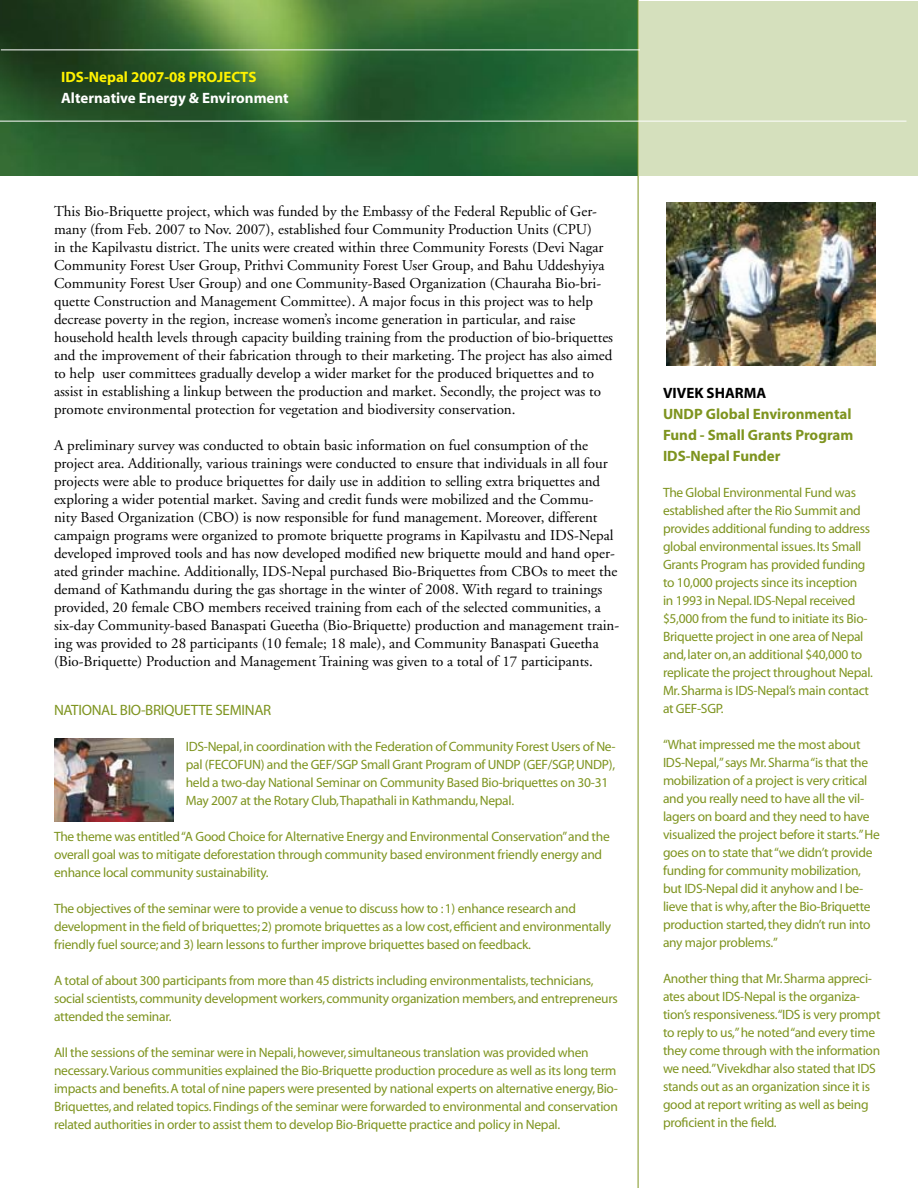
<style>
.page{position:relative;width:918px;height:1188px;background:#fff}
.page>*{position:absolute;margin:0;border:0;box-sizing:border-box;transform-origin:0 0}
.t1{font:15px/18px "Adobe Garamond";color:#000}
.t2{font:700 15px/21px "Myriad";color:#7e941f}
.t3{font:700 15px "Myriad";color:#fff}
.t4{font:15px "Myriad";letter-spacing:-.02em;color:#7e941f}
.t5{font:700 15px "Myriad";color:#fff200}
.t6{font:700 15px "Myriad";color:#000}
.t7{font:13.5px/18px "Myriad";letter-spacing:-.02em;color:#7e941f}
</style>
<div class="page">
<img style="left:0;top:0;width:637px;height:176px">
<div style="left:640px;top:1px;width:278px;height:175px;background:#d5e0bd"></div>
<hr style="left:638px;top:0;width:1px;height:1188px;background:#7e941f">
<hr style="left:1px;top:50px;width:639px;height:1px;background:#fff">
<hr style="left:0;top:121px;width:906px;height:1px;background:#fff">
<img style="left:666px;top:202px;width:209px;height:163px">
<img style="left:55px;top:739px;width:119px;height:83px">
<p class="t5" style="left:61px;top:69px;width:197px">IDS-Nepal 2007-08 PROJECTS</p>
<p class="t3" style="left:61px;top:90px;width:229px">Alternative Energy &amp; Environment</p>
<p class="t1" style="left:54px;top:203px;width:561px">This Bio-Briquette project, which was funded by the Embassy of the Federal Republic of Ger&shy;many (from Feb. 2007 to Nov. 2007), established four Community Production Units (CPU)<br>in the Kapilvastu district. The units were created within three Community Forests (Devi Nagar Community Forest User Group, Prithvi Community Forest User Group, and Bahu Uddeshyiya Community Forest User Group) and one Community-Based Organization (Chauraha Bio-bri&shy;quette Construction and Management Committee). A major focus in this project was to help decrease poverty in the region, increase women’s income generation in particular, and raise household health levels through capacity building training from the production of bio-briquettes and the improvement of their fabrication through to their marketing. The project has also aimed to help user committees gradually develop a wider market for the produced briquettes and to assist in establishing a linkup between the production and market. Secondly, the project was to promote environmental protection for vegetation and biodiversity conservation.</p>
<p class="t1" style="left:54px;top:437px;width:567px">A preliminary survey was conducted to obtain basic information on fuel consumption of the project area. Additionally, various trainings were conducted to ensure that individuals in all four projects were able to produce briquettes for daily use in addition to selling extra briquettes and exploring a wider potential market. Saving and credit funds were mobilized and the Commu&shy;nity Based Organization (CBO) is now responsible for fund management. Moreover, different campaign programs were organized to promote briquette programs in Kapilvastu and IDS-Nepal developed improved tools and has now developed modified new briquette mould and hand oper&shy;ated grinder machine. Additionally, IDS-Nepal purchased Bio-Briquettes from CBOs to meet the demand of Kathmandu during the gas shortage in the winter of 2008. With regard to trainings provided, 20 female CBO members received training from each of the selected communities, a six-day Community-based Banaspati Gueetha (Bio-Briquette) production and management train&shy;ing was provided to 28 participants (10 female; 18 male), and Community Banaspati Gueetha (Bio-Briquette) Production and Management Training was given to a total of 17 participants.</p>
<p class="t4" style="left:54px;top:702px;width:219px">NATIONAL BIO-BRIQUETTE SEMINAR</p>
<p class="t7" style="left:186px;top:738px;width:431px">IDS-Nepal, in coordination with the Federation of Community Forest Users of Ne&shy;pal (FECOFUN) and the GEF/SGP Small Grant Program of UNDP (GEF/SGP, UNDP), held a two-day National Seminar on Community Based Bio-briquettes on 30-31<br>May 2007 at the Rotary Club, Thapathali in Kathmandu, Nepal.</p>
<p class="t7" style="left:54px;top:828px;width:557px">The theme was entitled “A Good Choice for Alternative Energy and Environmental Conservation” and the overall goal was to mitigate deforestation through community based environment friendly energy and enhance local community sustainability.</p>
<p class="t7" style="left:54px;top:900px;width:559px">The objectives of the seminar were to provide a venue to discuss how to : 1) enhance research and development in the field of briquettes; 2) promote briquettes as a low cost, efficient and environmentally friendly fuel source; and 3) learn lessons to further improve briquettes based on feedback.</p>
<p class="t7" style="left:54px;top:972px;width:565px">A total of about 300 participants from more than 45 districts including environmentalists, technicians, social scientists, community development workers, community organization members, and entrepreneurs attended the seminar.</p>
<p class="t7" style="left:54px;top:1044px;width:565px">All the sessions of the seminar were in Nepali, however, simultaneous translation was provided when necessary. Various communities explained the Bio-Briquette production procedure as well as its long term impacts and benefits. A total of nine papers were presented by national experts on alternative energy, Bio-Briquettes, and related topics. Findings of the seminar were forwarded to environmental and conservation related authorities in order to assist them to develop Bio-Briquette practice and policy in Nepal.</p>
<p class="t6" style="left:663px;top:385px;width:105px">VIVEK SHARMA</p>
<p class="t2" style="left:663px;top:404px;width:192px">UNDP Global Environmental<br>Fund - Small Grants Program<br>IDS-Nepal Funder</p>
<p class="t7" style="left:663px;top:484px;width:212px">The Global Environmental Fund was established after the Rio Summit and provides additional funding to address global environmental issues. Its Small Grants Program has provided funding to 10,000 projects since its inception<br>in 1993 in Nepal. IDS-Nepal received $5,000 from the fund to initiate its Bio-Briquette project in one area of Nepal and, later on, an additional $40,000 to replicate the project throughout Nepal.<br>Mr. Sharma is IDS-Nepal’s main contact at GEF-SGP.</p>
<p class="t7" style="left:663px;top:736px;width:218px">“What impressed me the most about IDS-Nepal,” says Mr. Sharma “is that the mobilization of a project is very critical and you really need to have all the vil&shy;lagers on board and they need to have visualized the project before it starts.” He goes on to state that “we didn’t provide funding for community mobilization, but IDS-Nepal did it anyhow and I be&shy;lieve that is why, after the Bio-Briquette production started, they didn’t run into any major problems.”</p>
<p class="t7" style="left:663px;top:970px;width:219px">Another thing that Mr. Sharma appreci&shy;ates about IDS-Nepal is the organiza&shy;tion’s responsiveness.“IDS is very prompt to reply to us,” he noted “and every time they come through with the information we need.” Vivekdhar also stated that IDS stands out as an organization since it is good at report writing as well as being proficient in the field.</p>
</div>
